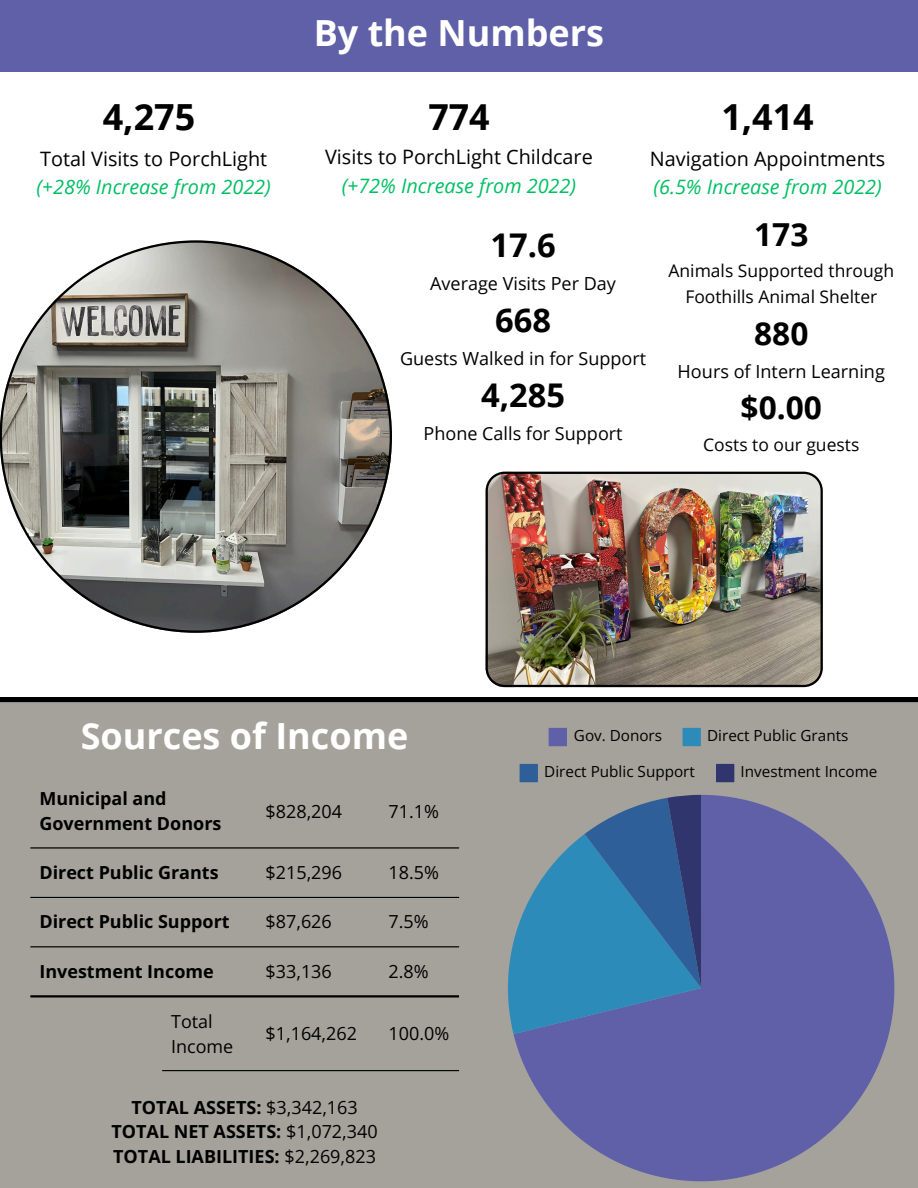
<style>
.page{position:relative;width:918px;height:1188px;background:#fff}
.page>*{position:absolute;margin:0;border:0;box-sizing:border-box;transform-origin:0 0}
.t1{font:700 36px "Open Sans";color:#fff}
.t2{font:700 36px "Open Sans";color:#000}
.t3{font:700 35.85px "Open Sans";color:#000}
.t4{font:700 32.7px "Open Sans";color:#000}
.t5{font:700 31.65px "Open Sans";color:#000}
.t6{font:19.8px/28.5px "Open Sans";color:#000}
.t7{font:18.15px "Open Sans";color:#000}
.t8{font:700 18px/24.8px "Open Sans";color:#000}
.t9{font:18px/24.8px "Open Sans";color:#000}
.t10{font:17.55px/25.8px "Open Sans";color:#000;text-align:center}
.t11{font:15.3px "Open Sans";color:#000}
.s1{font-style:italic;color:#00bf63}
.s2{font-weight:400}
</style>
<div class="page">
<div style="left:0;top:698px;width:918px;height:490px;background:#a4a29b"></div>
<svg style="left:549px;top:728px;width:18px;height:18px"></svg>
<svg style="left:683px;top:728px;width:18px;height:18px"></svg>
<svg style="left:520px;top:764px;width:18px;height:18px"></svg>
<svg style="left:716px;top:764px;width:18px;height:18px"></svg>
<svg style="left:514px;top:795px;width:380px;height:386px;background:#6e6ea4"></svg>
<svg style="left:508px;top:795px;width:193px;height:239px;background:#477ca6"></svg>
<hr style="left:30px;top:847px;width:429px;height:2px;background:#000">
<hr style="left:30px;top:897px;width:429px;height:1px;background:#000">
<hr style="left:30px;top:946px;width:429px;height:1px;background:#000">
<hr style="left:162px;top:1070px;width:297px;height:1px;background:#000">
<hr style="left:30px;top:995px;width:429px;height:2px;background:#000">
<svg style="left:0;top:240px;width:392px;height:393px"></svg>
<img style="left:486px;top:472px;width:337px;height:215px">
<div style="left:0;top:0;width:918px;height:72px;background:#5f60a7"></div>
<p class="t2" style="left:103px;top:92px;width:94px">4,275</p>
<p class="t6" style="left:37px;top:144px;width:236px">Total Visits to PorchLight <span class="s1">(+28% Increase from 2022)</span></p>
<p class="t1" style="left:314px;top:7px;width:292px">By the Numbers</p>
<h2 class="t3" style="left:428px;top:92px;width:63px">774</h2>
<h2 class="t6" style="left:325px;top:142px;width:269px;text-align:center">Visits to PorchLight Childcare <span class="s1">(+72% Increase from 2022)</span></h2>
<p class="t3" style="left:721px;top:92px;width:94px">1,414</p>
<p class="t6" style="left:650px;top:144px;width:237px">Navigation Appointments <span class="s1">(6.5% Increase from 2022)</span></p>
<p class="t4" style="left:490px;top:222px;width:67px">17.6</p>
<p class="t9" style="left:430px;top:271px;width:187px">Average Visits Per Day</p>
<p class="t4" style="left:495px;top:297px;width:57px">668</p>
<p class="t9" style="left:400px;top:345px;width:248px">Guests Walked in for Support</p>
<p class="t4" style="left:481px;top:372px;width:86px">4,285</p>
<p class="t9" style="left:424px;top:420px;width:201px">Phone Calls for Support</p>
<p class="t5" style="left:754px;top:212px;width:56px">173</p>
<p class="t10" style="left:668px;top:258px;width:227px">Animals Supported through<br>Foothills Animal Shelter</p>
<p class="t5" style="left:754px;top:311px;width:56px">880</p>
<p class="t7" style="left:678px;top:358px;width:209px">Hours of Intern Learning</p>
<p class="t5" style="left:741px;top:385px;width:83px">$0.00</p>
<p class="t10" style="left:703px;top:431px;width:158px">Costs to our guests</p>
<p class="t1" style="left:81px;top:710px;width:329px">Sources of Income</p>
<h1 class="t8" style="left:39px;top:786px;width:184px">Municipal and<br>Government Donors</h1>
<h3 class="t9" style="left:266px;top:798px;width:78px">$828,204</h3>
<h3 class="t9" style="left:389px;top:798px;width:52px">71.1%</h3>
<h3 class="t8" style="left:39px;top:860px;width:181px">Direct Public Grants</h3>
<p class="t9" style="left:266px;top:860px;width:78px">$215,296</p>
<h3 class="t9" style="left:389px;top:860px;width:52px">18.5%</h3>
<p class="t8" style="left:39px;top:909px;width:192px">Direct Public Support</p>
<p class="t9" style="left:266px;top:909px;width:68px">$87,626</p>
<p class="t9" style="left:389px;top:909px;width:42px">7.5%</p>
<p class="t8" style="left:39px;top:958px;width:176px">Investment Income</p>
<p class="t9" style="left:266px;top:958px;width:68px">$33,136</p>
<p class="t9" style="left:389px;top:958px;width:42px">2.8%</p>
<p class="t9" style="left:171px;top:1009px;width:64px">Total<br>Income</p>
<h1 class="t9" style="left:266px;top:1021px;width:93px">$1,164,262</h1>
<p class="t9" style="left:389px;top:1021px;width:62px">100.0%</p>
<p class="t8" style="left:111px;top:1094px;width:268px;text-align:center">TOTAL ASSETS: <span class="s2">$3,342,163<br></span>TOTAL NET ASSETS: <span class="s2">$1,072,340<br></span>TOTAL LIABILITIES: <span class="s2">$2,269,823</span></p>
<p class="t11" style="left:574px;top:724px;width:90px">Gov. Donors</p>
<p class="t11" style="left:707px;top:724px;width:143px">Direct Public Grants</p>
<p class="t11" style="left:544px;top:761px;width:152px">Direct Public Support</p>
<p class="t11" style="left:741px;top:761px;width:138px">Investment Income</p>
</div>
